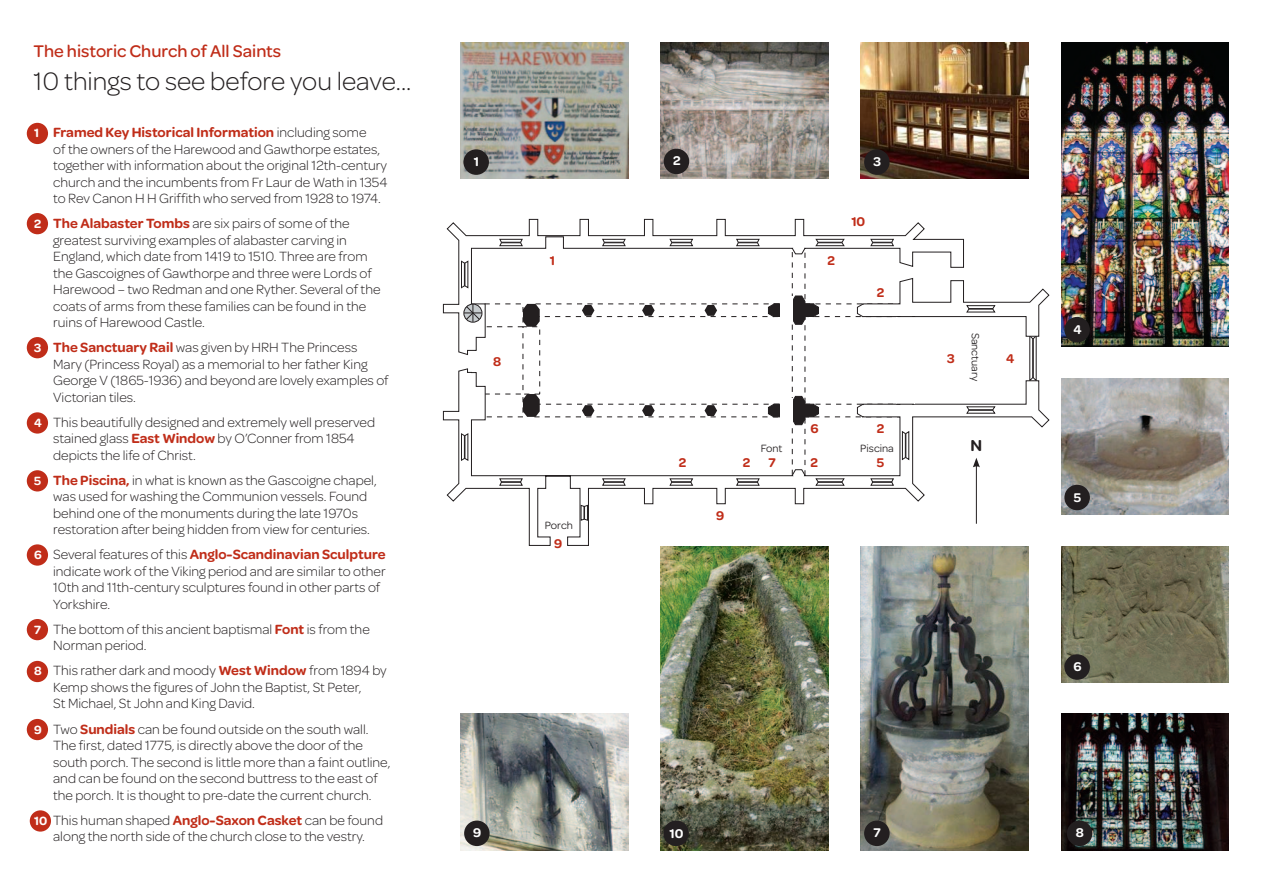
<style>
.page{position:relative;width:1263px;height:893px;background:#fff}
.page>*{position:absolute;margin:0;border:0;box-sizing:border-box;transform-origin:0 0}
.CCT_Sub_Header_18pt{font:300 27px "Omnes";color:#231f20}
.CCT_Sub_Title_12pt{font:500 18px "Omnes";color:#c02d19}
.CCT_Body_Copy_9_5pt{font:600 16.95px "Omnes";color:#231f20}
.t1{font:300 14.25px/16.5px "Omnes";color:#231f20}
.CCT_Body_Copy_9_5pt-2{font:600 13.5px "Omnes";color:#c02d19}
.CCT_Body_Copy_9_5pt-3{font:600 13.5px "Omnes";color:#fff}
.CCT_Body_Copy_9_5pt-4{font:11.25px "Omnes";color:#231f20}
.s1{font-weight:600;font-size:12.75px;color:#fff}
.s2{font-weight:600;color:#c02d19}
</style>
<div class="page">
<svg style="left:446px;top:219px;width:518px;height:58px"></svg>
<svg style="left:442px;top:277px;width:608px;height:269px"></svg>
<div style="left:523px;top:327px;width:17px;height:67px;background:#fff"></div>
<svg style="left:582px;top:305px;width:12px;height:11px"></svg>
<svg style="left:642px;top:305px;width:13px;height:11px"></svg>
<svg style="left:704px;top:305px;width:13px;height:11px"></svg>
<svg style="left:582px;top:405px;width:12px;height:11px"></svg>
<svg style="left:642px;top:405px;width:13px;height:11px"></svg>
<svg style="left:704px;top:405px;width:13px;height:11px"></svg>
<div style="left:463px;top:304px;width:19px;height:19px;border:1px solid #231f20;border-radius:50%"></div>
<svg style="left:464px;top:304px;width:18px;height:18px"></svg>
<svg style="left:523px;top:304px;width:17px;height:23px"></svg>
<svg style="left:523px;top:394px;width:17px;height:23px"></svg>
<svg style="left:767px;top:295px;width:53px;height:30px"></svg>
<svg style="left:767px;top:395px;width:53px;height:31px"></svg>
<div style="left:780px;top:296px;width:12px;height:26px;background:#fff"></div>
<div style="left:780px;top:398px;width:12px;height:25px;background:#fff"></div>
<svg style="left:461px;top:261px;width:7px;height:27px"></svg>
<svg style="left:461px;top:433px;width:7px;height:28px"></svg>
<svg style="left:581px;top:505px;width:7px;height:16px"></svg>
<svg style="left:499px;top:239px;width:24px;height:7px"></svg>
<svg style="left:602px;top:239px;width:24px;height:7px"></svg>
<svg style="left:669px;top:239px;width:24px;height:7px"></svg>
<svg style="left:736px;top:239px;width:24px;height:7px"></svg>
<svg style="left:815px;top:239px;width:30px;height:7px"></svg>
<svg style="left:870px;top:239px;width:24px;height:7px"></svg>
<svg style="left:499px;top:478px;width:24px;height:8px"></svg>
<svg style="left:602px;top:478px;width:24px;height:8px"></svg>
<svg style="left:669px;top:478px;width:24px;height:8px"></svg>
<svg style="left:736px;top:478px;width:24px;height:8px"></svg>
<svg style="left:815px;top:478px;width:30px;height:8px"></svg>
<svg style="left:870px;top:478px;width:24px;height:8px"></svg>
<svg style="left:902px;top:431px;width:7px;height:29px"></svg>
<svg style="left:966px;top:406px;width:29px;height:8px"></svg>
<svg style="left:966px;top:305px;width:29px;height:7px"></svg>
<div style="left:897px;top:317px;width:18px;height:87px;background:#fff"></div>
<svg style="left:897px;top:316px;width:18px;height:1px"></svg>
<svg style="left:896px;top:404px;width:18px;height:1px"></svg>
<hr style="left:976px;top:465px;width:1px;height:59px;background:#231f20">
<svg style="left:973px;top:458px;width:7px;height:9px"></svg>
<div style="left:27px;top:123px;width:21px;height:21px;background:#c02d19;border-radius:50%"></div>
<div style="left:27px;top:213px;width:21px;height:21px;background:#c02d19;border-radius:50%"></div>
<div style="left:27px;top:337px;width:21px;height:21px;background:#c02d19;border-radius:50%"></div>
<div style="left:27px;top:412px;width:21px;height:22px;background:#c02d19;border-radius:50%"></div>
<div style="left:27px;top:470px;width:21px;height:21px;background:#c02d19;border-radius:50%"></div>
<div style="left:27px;top:544px;width:21px;height:22px;background:#c02d19;border-radius:50%"></div>
<div style="left:27px;top:619px;width:21px;height:21px;background:#c02d19;border-radius:50%"></div>
<div style="left:27px;top:719px;width:21px;height:21px;background:#c02d19;border-radius:50%"></div>
<div style="left:27px;top:661px;width:21px;height:21px;background:#c02d19;border-radius:50%"></div>
<div style="left:30px;top:810px;width:21px;height:22px;background:#c02d19;border-radius:50%"></div>
<img style="left:460px;top:43px;width:168px;height:136px">
<div style="left:463px;top:149px;width:26px;height:26px;background:#231f20;border-radius:50%"></div>
<img style="left:661px;top:43px;width:167px;height:136px">
<div style="left:664px;top:149px;width:25px;height:25px;background:#231f20;border-radius:50%"></div>
<img style="left:861px;top:43px;width:168px;height:136px">
<div style="left:864px;top:149px;width:26px;height:26px;background:#231f20;border-radius:50%"></div>
<img style="left:1061px;top:43px;width:168px;height:303px">
<div style="left:1064px;top:317px;width:26px;height:25px;background:#231f20;border-radius:50%"></div>
<img style="left:1061px;top:378px;width:168px;height:136px">
<div style="left:1064px;top:485px;width:26px;height:25px;background:#231f20;border-radius:50%"></div>
<img style="left:1061px;top:546px;width:168px;height:136px">
<div style="left:1064px;top:654px;width:26px;height:26px;background:#231f20;border-radius:50%"></div>
<img style="left:861px;top:546px;width:168px;height:304px">
<div style="left:864px;top:820px;width:26px;height:26px;background:#231f20;border-radius:50%"></div>
<img style="left:1061px;top:714px;width:168px;height:136px">
<div style="left:1067px;top:820px;width:25px;height:26px;background:#231f20;border-radius:50%"></div>
<img style="left:460px;top:714px;width:168px;height:136px">
<div style="left:464px;top:820px;width:26px;height:26px;background:#231f20;border-radius:50%"></div>
<img style="left:661px;top:546px;width:167px;height:304px">
<div style="left:663px;top:820px;width:26px;height:26px;background:#231f20;border-radius:50%"></div>
<p class="CCT_Sub_Title_12pt" style="left:33px;top:38px;width:249px">The historic Church of All Saints</p>
<p class="CCT_Sub_Header_18pt" style="left:33px;top:63px;width:379px">10 things to see before you leave...</p>
<p class="t1" style="left:53px;top:124px;width:336px;text-indent:-19px"><span class="s1">1</span> <span class="s2">Framed Key Historical Information</span> including some<br>of the owners of the Harewood and Gawthorpe estates, together with information about the original 12th-century church and the incumbents from Fr Laur de Wath in 1354 to Rev Canon H H Griffith who served from 1928 to 1974.</p>
<p class="t1" style="left:53px;top:215px;width:329px;text-indent:-19px"><span class="s1">2</span> <span class="s2">The Alabaster Tombs</span> are six pairs of some of the greatest surviving examples of alabaster carving in England, which date from 1419 to 1510. Three are from the Gascoignes of Gawthorpe and three were Lords of Harewood – two Redman and one Ryther. Several of the coats of arms from these families can be found in the ruins of Harewood Castle.</p>
<p class="t1" style="left:53px;top:339px;width:337px;text-indent:-19px"><span class="s1">3</span> <span class="s2">The Sanctuary Rail</span> was given by HRH The Princess Mary (Princess Royal) as a memorial to her father King George V (1865-1936) and beyond are lovely examples of Victorian tiles.</p>
<p class="t1" style="left:53px;top:414px;width:324px;text-indent:-19px"><span class="s1">4</span> This beautifully designed and extremely well preserved stained glass <span class="s2">East Window</span> by O’Conner from 1854 depicts the life of Christ.</p>
<p class="t1" style="left:53px;top:472px;width:325px;text-indent:-19px"><span class="s1">5</span> <span class="s2">The Piscina,</span> in what is known as the Gascoigne chapel, was used for washing the Communion vessels. Found behind one of the monuments during the late 1970s restoration after being hidden from view for centuries.</p>
<p class="t1" style="left:53px;top:546px;width:334px;text-indent:-19px"><span class="s1">6</span> Several features of this <span class="s2">Anglo-Scandinavian Sculpture </span>indicate work of the Viking period and are similar to other 10th and 11th-century sculptures found in other parts of Yorkshire.</p>
<p class="t1" style="left:53px;top:621px;width:318px;text-indent:-19px"><span class="s1">7</span> The bottom of this ancient baptismal <span class="s2">Font</span> is from the<br>Norman period.</p>
<p class="t1" style="left:53px;top:662px;width:335px;text-indent:-19px"><span class="s1">8</span> This rather dark and moody <span class="s2">West Window</span> from 1894 by<br>Kemp shows the figures of John the Baptist, St Peter,<br>St Michael, St John and King David.</p>
<p class="t1" style="left:53px;top:720px;width:339px;text-indent:-19px"><span class="s1">9</span> Two <span class="s2">Sundials</span> can be found outside on the south wall.<br>The first, dated 1775, is directly above the door of the south porch. The second is little more than a faint outline, and can be found on the second buttress to the east of the porch. It is thought to pre-date the current church.</p>
<p class="t1" style="left:34px;top:811px;width:351px;text-align:center"><span class="s1">10</span> This human shaped <span class="s2">Anglo-Saxon Casket</span> can be found along the north side of the church close to the vestry.</p>
<p class="CCT_Body_Copy_9_5pt-3" style="left:474px;top:152px;width:7px">1</p>
<p class="CCT_Body_Copy_9_5pt-3" style="left:673px;top:151px;width:9px">2</p>
<p class="CCT_Body_Copy_9_5pt-3" style="left:873px;top:152px;width:9px">3</p>
<p class="CCT_Body_Copy_9_5pt-2" style="left:493px;top:352px;width:10px">8</p>
<p class="CCT_Body_Copy_9_5pt-2" style="left:550px;top:250px;width:7px">1</p>
<p class="CCT_Body_Copy_9_5pt-2" style="left:827px;top:250px;width:9px">2</p>
<p class="CCT_Body_Copy_9_5pt-2" style="left:851px;top:212px;width:15px">10</p>
<p class="CCT_Body_Copy_9_5pt-2" style="left:877px;top:282px;width:9px">2</p>
<p class="CCT_Body_Copy_9_5pt-4" style="left:761px;top:440px;width:23px">Font</p>
<p class="CCT_Body_Copy_9_5pt-2" style="left:810px;top:419px;width:10px">6</p>
<p class="CCT_Body_Copy_9_5pt-2" style="left:877px;top:419px;width:9px">2</p>
<p class="CCT_Body_Copy_9_5pt-4" style="left:860px;top:440px;width:35px">Piscina</p>
<p class="CCT_Body_Copy_9_5pt-4" style="left:545px;top:517px;width:30px">Porch</p>
<p class="CCT_Body_Copy_9_5pt-2" style="left:554px;top:533px;width:10px">9</p>
<p class="CCT_Body_Copy_9_5pt-2" style="left:679px;top:453px;width:9px">2</p>
<p class="CCT_Body_Copy_9_5pt-2" style="left:716px;top:506px;width:10px">9</p>
<p class="CCT_Body_Copy_9_5pt-2" style="left:743px;top:453px;width:9px">2</p>
<p class="CCT_Body_Copy_9_5pt-2" style="left:810px;top:453px;width:9px">2</p>
<p class="CCT_Body_Copy_9_5pt-2" style="left:769px;top:453px;width:9px">7</p>
<p class="CCT_Body_Copy_9_5pt-2" style="left:877px;top:453px;width:9px">5</p>
<p class="CCT_Body_Copy_9_5pt-4" style="left:983px;top:333px;width:50px;rotate:90deg">Sanctuary</p>
<p class="CCT_Body_Copy_9_5pt-2" style="left:947px;top:349px;width:9px">3</p>
<p class="CCT_Body_Copy_9_5pt-2" style="left:1006px;top:349px;width:10px">4</p>
<p class="CCT_Body_Copy_9_5pt" style="left:970px;top:433px;width:13px">N</p>
<p class="CCT_Body_Copy_9_5pt-3" style="left:1073px;top:320px;width:10px">4</p>
<p class="CCT_Body_Copy_9_5pt-3" style="left:1074px;top:487px;width:9px">5</p>
<p class="CCT_Body_Copy_9_5pt-3" style="left:1073px;top:657px;width:10px">6</p>
<p class="CCT_Body_Copy_9_5pt-3" style="left:473px;top:823px;width:10px">9</p>
<p class="CCT_Body_Copy_9_5pt-3" style="left:669px;top:824px;width:15px">10</p>
<p class="CCT_Body_Copy_9_5pt-3" style="left:873px;top:823px;width:9px">7</p>
<p class="CCT_Body_Copy_9_5pt-3" style="left:1076px;top:823px;width:10px">8</p>
</div>
